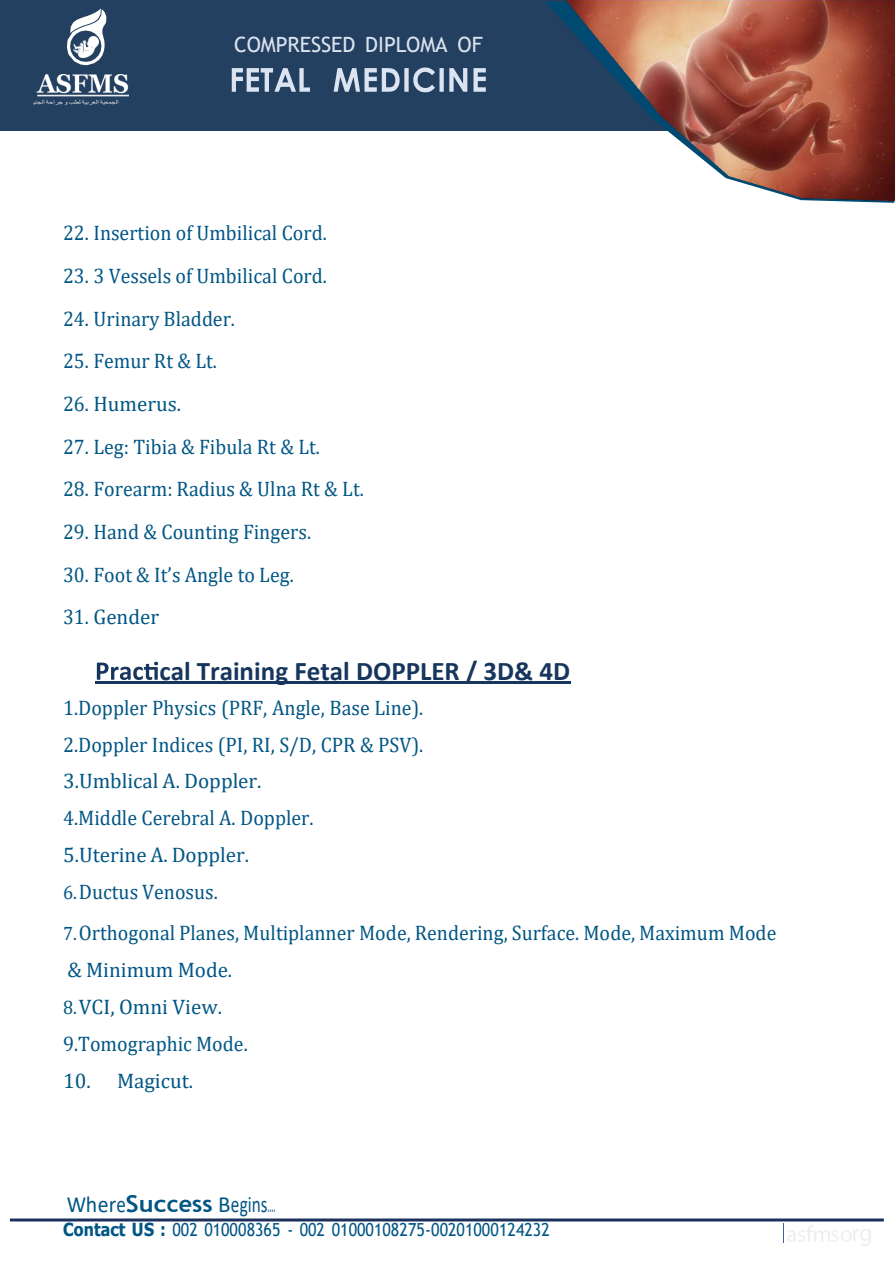
<style>
.page{position:relative;width:895px;height:1264px;background:#fff}
.page>*{position:absolute;margin:0;border:0;box-sizing:border-box;transform-origin:0 0}
.t1{font:700 27px "Calibri";color:#17365d}
.t2{font:23.25px "Calibri";letter-spacing:.005em;color:#005684;scale:.94 1}
.t3{font:21px/36.9px "Cambria";color:#005684;scale:.94 1}
.t4{font:21px "Cambria";color:#005684;scale:.93 1}
.t5{font:21px "Trebuchet MS";color:#dbe4f0}
.t6{font:21px "Cambria";color:#005684}
.t7{font:18px "Trebuchet MS";letter-spacing:.005em;color:#005684;scale:.89 1}
.s1{font-size:19.5px}
.s2{font-family:"Trebuchet MS";font-weight:700}
.s3{font-family:"Tahoma";font-weight:700}
</style>
<div class="page">
<div style="left:0;top:0;width:893px;height:131px;background:#244060"></div>
<img style="left:34px;top:74px;width:95px;height:31px">
<svg style="left:546px;top:2px;width:347px;height:201px"></svg>
<svg style="left:67px;top:8px;width:39px;height:57px"></svg>
<img style="left:73px;top:36px;width:26px;height:22px">
<img style="left:565px;top:0;width:328px;height:200px">
<svg style="left:232px;top:68px;width:253px;height:24px"></svg>
<svg style="left:783px;top:1224px;width:1px;height:19px"></svg>
<div style="left:10px;top:1218px;width:873px;height:3px;border:2px solid #1c305d"></div>
<svg style="left:97px;top:662px;width:61px;height:18px"></svg>
<hr style="left:95px;top:681px;width:475px;height:3px;background:#17365d">
<p class="t5" style="left:234px;top:31px;width:250px">COMPRESSED DIPLOMA OF</p>
<p class="t4" style="left:63px;top:221px;width:285px">22. Insertion of Umbilical Cord.</p>
<p class="t4" style="left:63px;top:263px;width:285px">23. 3 Vessels of Umbilical Cord.</p>
<p class="t4" style="left:63px;top:306px;width:186px">24. Urinary Bladder.</p>
<p class="t4" style="left:63px;top:349px;width:167px">25. Femur Rt &amp; Lt.</p>
<p class="t4" style="left:63px;top:391px;width:128px">26. Humerus.</p>
<p class="t4" style="left:63px;top:434px;width:277px">27. Leg: Tibia &amp; Fibula Rt &amp; Lt.</p>
<p class="t4" style="left:63px;top:477px;width:325px">28. Forearm: Radius &amp; Ulna Rt &amp; Lt.</p>
<p class="t4" style="left:63px;top:519px;width:268px">29. Hand &amp; Counting Fingers.</p>
<p class="t4" style="left:63px;top:562px;width:249px">30. Foot &amp; It’s Angle to Leg.</p>
<p class="t4" style="left:63px;top:604px;width:105px">31. Gender</p>
<p class="t1" style="left:159px;top:652px;width:412px">cal Training Fetal DOPPLER / 3D&amp; 4D</p>
<p class="t3" style="left:63px;top:689px;width:384px">1.Doppler Physics (PRF, Angle, Base Line).<br>2.Doppler Indices (PI, RI, S/D, CPR &amp; PSV).<br>3.Umblical A. Doppler.<br>4.Middle Cerebral A. Doppler.<br>5.Uterine A. Doppler.<br><span class="s1">6.</span>Ductus Venosus.</p>
<p class="t3" style="left:63px;top:914px;width:760px"><span class="s1">7.</span>Orthogonal Planes, Multiplanner Mode, Rendering, Surface. Mode, Maximum Mode &amp; Minimum Mode.<br><span class="s1">8.</span>VCI, Omni View.<br>9.Tomographic Mode.</p>
<p class="t6" style="left:63px;top:1068px;width:131px">10. Magicut.</p>
<p class="t2" style="left:67px;top:1188px;width:223px">Where<span class="s2">Success</span> Begins. .</p>
<p class="t7" style="left:63px;top:1219px;width:548px"><span class="s3">Contact US :</span> 002 010008365 - 002 01000108275-00201000124232</p>
</div>
